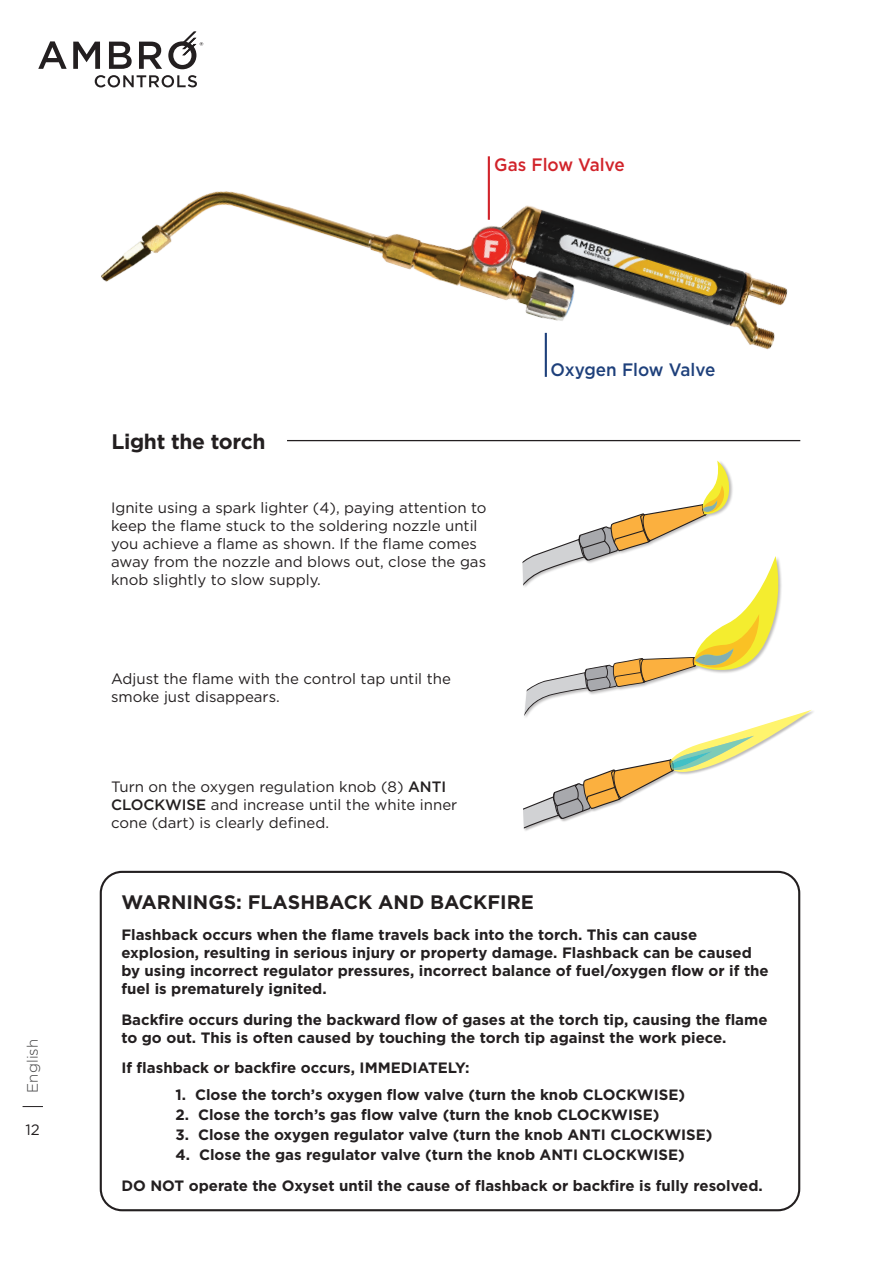
<style>
.page{position:relative;width:893px;height:1263px;background:#fff}
.page>*{position:absolute;margin:0;border:0;box-sizing:border-box;transform-origin:0 0}
.t1{font:700 21px "Gotham";letter-spacing:-.015em;color:#231f20}
.t2{font:700 19.5px "Gotham";color:#231f20}
.t3{font:500 18px "Gotham";letter-spacing:-.005em;color:#1e407b;scale:.95 1}
.t4{font:500 18px "Gotham";color:#d1232a;scale:.95 1}
.t5{font:700 15px/18px "Gotham";color:#231f20}
.t6{font:15px/18px "Gotham";color:#231f20}
.t7{font:300 15px "Gotham";letter-spacing:.01em;color:#3e3e3f}
.s1{font-weight:500}
</style>
<div class="page">
<svg style="left:23px;top:1106px;width:20px;height:1px"></svg>
<svg style="left:168px;top:32px;width:35px;height:21px"></svg>
<svg style="left:38px;top:41px;width:29px;height:28px"></svg>
<svg style="left:73px;top:42px;width:27px;height:27px"></svg>
<svg style="left:109px;top:42px;width:22px;height:11px"></svg>
<svg style="left:139px;top:42px;width:23px;height:11px"></svg>
<img style="left:83px;top:53px;width:718px;height:389px">
<hr style="left:488px;top:156px;width:2px;height:64px;background:#d1232a">
<hr style="left:545px;top:333px;width:2px;height:44px;background:#1e407b">
<svg style="left:522px;top:461px;width:290px;height:370px"></svg>
<div style="left:100px;top:871px;width:700px;height:340px;border:2px solid #231f20;border-radius:21px"></div>
<hr style="left:287px;top:440px;width:513px;height:1px;background:#231f20">
<p class="t4" style="left:494px;top:153px;width:139px">Gas Flow Valve</p>
<p class="t7" style="left:23px;top:1093px;width:56px;rotate:-90deg">English</p>
<p class="t6" style="left:26px;top:1121px;width:16px">12</p>
<h1 class="t1" style="left:111px;top:428px;width:156px">Light the torch</h1>
<p class="t6" style="left:111px;top:498px;width:377px">Ignite using a spark lighter (4), paying attention to keep the flame stuck to the soldering nozzle until you achieve a flame as shown. If the flame comes away from the nozzle and blows out, close the gas knob slightly to slow supply.</p>
<p class="t3" style="left:550px;top:358px;width:175px">Oxygen Flow Valve</p>
<p class="t6" style="left:111px;top:669px;width:341px">Adjust the flame with the control tap until the smoke just disappears.</p>
<p class="t6" style="left:111px;top:778px;width:348px">Turn on the oxygen regulation knob (8) <span class="s1">ANTI<br>CLOCKWISE</span> and increase until the white inner cone (dart) is clearly defined.</p>
<h2 class="t2" style="left:121px;top:889px;width:414px">WARNINGS: FLASHBACK AND BACKFIRE</h2>
<p class="t5" style="left:121px;top:925px;width:649px">Flashback occurs when the flame travels back into the torch. This can cause explosion, resulting in serious injury or property damage. Flashback can be caused by using incorrect regulator pressures, incorrect balance of fuel/oxygen flow or if the fuel is prematurely ignited.</p>
<p class="t5" style="left:121px;top:1010px;width:648px">Backfire occurs during the backward flow of gases at the torch tip, causing the flame to go out. This is often caused by touching the torch tip against the work piece.</p>
<p class="t5" style="left:121px;top:1059px;width:350px">If flashback or backfire occurs, IMMEDIATELY:</p>
<p class="t5" style="left:175px;top:1085px;width:511px">1. Close the torch’s oxygen flow valve (turn the knob CLOCKWISE)</p>
<p class="t5" style="left:175px;top:1105px;width:485px">2. Close the torch’s gas flow valve (turn the knob CLOCKWISE)</p>
<p class="t5" style="left:175px;top:1126px;width:539px">3. Close the oxygen regulator valve (turn the knob ANTI CLOCKWISE)</p>
<p class="t5" style="left:121px;top:1139px;width:643px;line-height:30.8px;text-indent:54px">4. Close the gas regulator valve (turn the knob ANTI CLOCKWISE)<br>DO NOT operate the Oxyset until the cause of flashback or backfire is fully resolved.</p>
</div>
